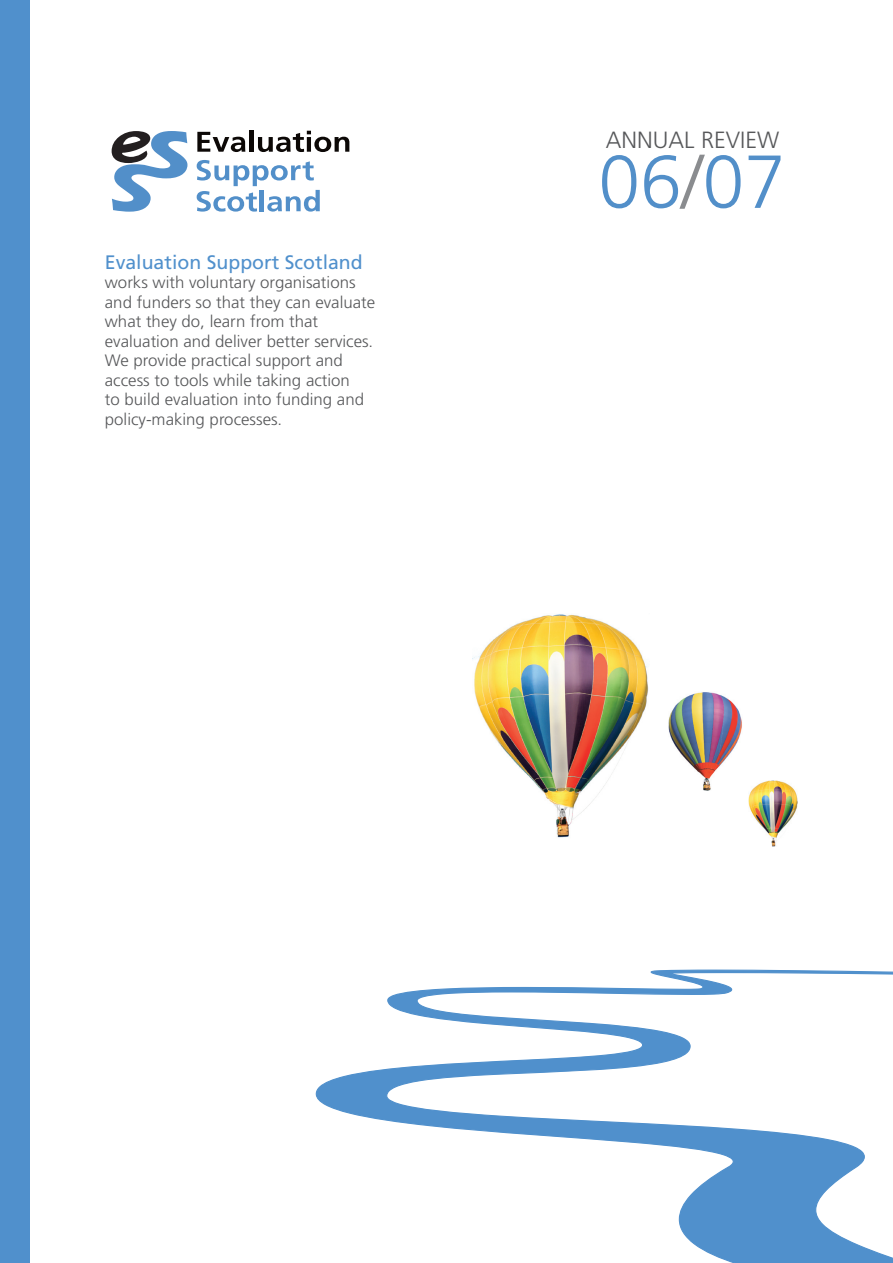
<style>
.page{position:relative;width:893px;height:1263px;background:#fff}
.page>*{position:absolute;margin:0;border:0;box-sizing:border-box;transform-origin:0 0}
.t1{font:300 75px "Frutiger";color:#528fc9}
.t2{font:300 23.4px "Frutiger";color:#57585a}
.t3{font:19.5px "Frutiger";color:#5090cc}
.t4{font:300 16.5px/19.5px "Frutiger";color:#57585a}
.s1{color:#8a8c8f}
</style>
<div class="page">
<svg style="left:112px;top:131px;width:75px;height:81px"></svg>
<svg style="left:197px;top:132px;width:48px;height:20px"></svg>
<div style="left:249px;top:130px;width:5px;height:22px;background:#0c0806"></div>
<svg style="left:258px;top:131px;width:91px;height:21px"></svg>
<svg style="left:197px;top:160px;width:123px;height:52px"></svg>
<svg style="left:316px;top:969px;width:577px;height:294px"></svg>
<img style="left:748px;top:781px;width:50px;height:66px">
<img style="left:472px;top:614px;width:176px;height:224px">
<img style="left:668px;top:692px;width:74px;height:99px">
<div style="left:0;top:0;width:30px;height:1263px;background:#5090cc"></div>
<p class="t3" style="left:105px;top:251px;width:259px">Evaluation Support Scotland</p>
<p class="t4" style="left:105px;top:273px;width:272px">works with voluntary organisations and funders so that they can evaluate what they do, learn from that evaluation and deliver better services.<br>We provide practical support and access to tools while taking action<br>to build evaluation into funding and policy-making processes.</p>
<h2 class="t2" style="left:606px;top:127px;width:175px">ANNUAL REVIEW</h2>
<h1 class="t1" style="left:598px;top:140px;width:189px">06<span class="s1">/</span>07</h1>
</div>
